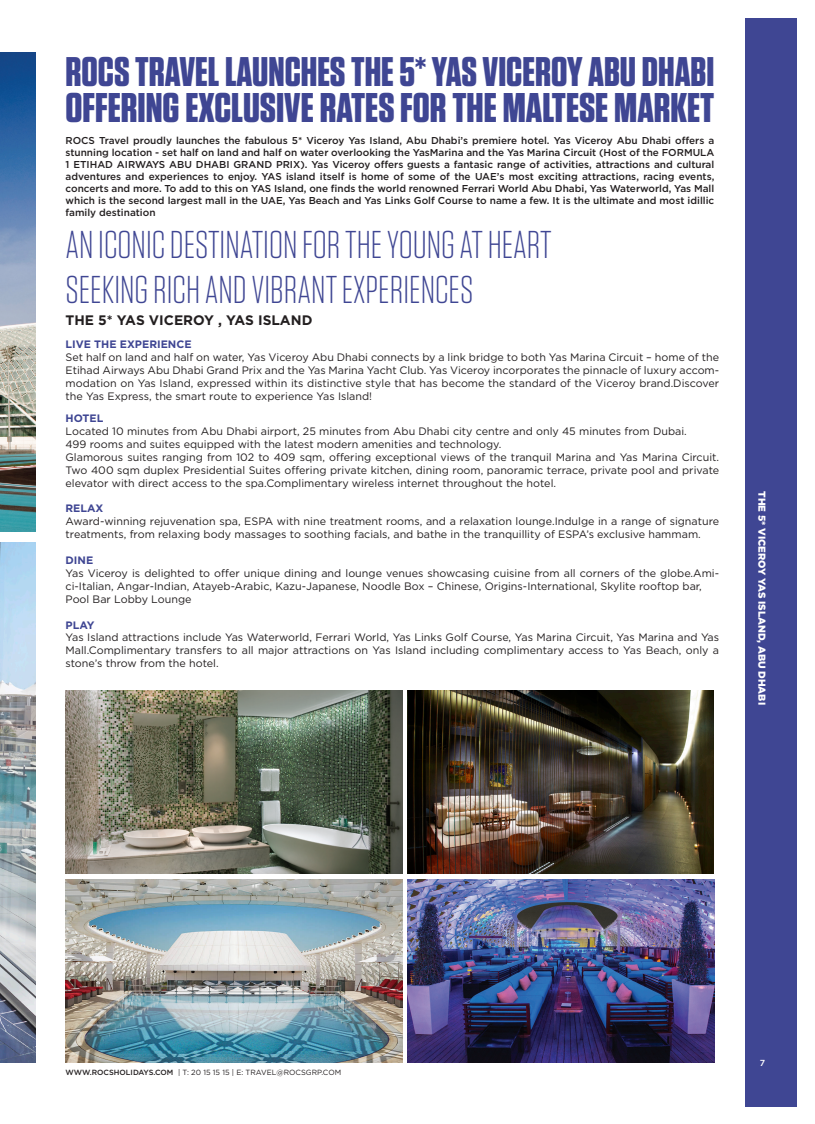
<style>
.page{position:relative;width:815px;height:1124px;background:#fff}
.page>*{position:absolute;margin:0;border:0;box-sizing:border-box;transform-origin:0 0}
.t1{font:700 41.38px "Tungsten";color:#3f4693}
.t2{font:700 41.38px "Tungsten";color:#3f4693;scale:1.04 1}
.t3{font:300 38.75px/44.6px "Tungsten";color:#3f4693}
.t4{font:700 13.75px "Gotham";color:#231f20}
.t5{font:10.75px/12.9px "Gotham";color:#231f20}
.t6{font:700 10.75px "Gotham";color:#3f4693}
.t7{font:500 10px/12px "Gotham";color:#231f20;text-align:justify}
.t8{font:900 10px "Gotham";color:#fff}
.t9{font:500 8.75px "Gotham";color:#fff}
.t10{font:7.5px "Gotham";color:#231f20}
.s1{font-weight:500}
</style>
<div class="page">
<div style="left:745px;top:18px;width:52px;height:1088px;background:#3f4693"></div>
<img style="left:0;top:53px;width:35px;height:479px">
<img style="left:0;top:542px;width:35px;height:520px">
<img style="left:66px;top:690px;width:337px;height:183px">
<img style="left:407px;top:690px;width:307px;height:183px">
<img style="left:66px;top:879px;width:337px;height:183px">
<img style="left:407px;top:879px;width:307px;height:183px">
<h1 class="t1" style="left:66px;top:49px;width:650px">ROCS TRAVEL LAUNCHES THE 5* YAS VICEROY ABU DHABI</h1>
<h1 class="t2" style="left:66px;top:86px;width:625px">OFFERING EXCLUSIVE RATES FOR THE MALTESE MARKET</h1>
<p class="t7" style="left:66px;top:134px;width:650px">ROCS Travel proudly launches the fabulous 5* Viceroy Yas Island, Abu Dhabi’s premiere hotel. Yas Viceroy Abu Dhabi offers a stunning location - set half on land and half on water overlooking the YasMarina and the Yas Marina Circuit (Host of the FORMULA 1 ETIHAD AIRWAYS ABU DHABI GRAND PRIX). Yas Viceroy offers guests a fantasic range of activities, attractions and cultural adventures and experiences to enjoy. YAS island itself is home of some of the UAE’s most exciting attractions, racing events, concerts and more. To add to this on YAS Island, one finds the world renowned Ferrari World Abu Dhabi, Yas Waterworld, Yas Mall which is the second largest mall in the UAE, Yas Beach and Yas Links Golf Course to name a few. It is the ultimate and most idillic family destination</p>
<h2 class="t3" style="left:66px;top:223px;width:488px">AN ICONIC DESTINATION FOR THE YOUNG AT HEART<br>SEEKING RICH AND VIBRANT EXPERIENCES</h2>
<p class="t4" style="left:66px;top:311px;width:248px">THE 5* YAS VICEROY , YAS ISLAND</p>
<p class="t6" style="left:66px;top:337px;width:128px">LIVE THE EXPERIENCE</p>
<p class="t5" style="left:66px;top:350px;width:655px;text-align:justify">Set half on land and half on water, Yas Viceroy Abu Dhabi connects by a link bridge to both Yas Marina Circuit – home of the Etihad Airways Abu Dhabi Grand Prix and the Yas Marina Yacht Club. Yas Viceroy incorporates the pinnacle of luxury accom&shy;modation on Yas Island, expressed within its distinctive style that has become the standard of the Viceroy brand.Discover the Yas Express, the smart route to experience Yas Island!</p>
<p class="t6" style="left:66px;top:411px;width:39px">HOTEL</p>
<p class="t5" style="left:66px;top:424px;width:655px">Located 10 minutes from Abu Dhabi airport, 25 minutes from Abu Dhabi city centre and only 45 minutes from Dubai.<br>499 rooms and suites equipped with the latest modern amenities and technology.<br>Glamorous suites ranging from 102 to 409 sqm, offering exceptional views of the tranquil Marina and Yas Marina Circuit.<br>Two 400 sqm duplex Presidential Suites offering private kitchen, dining room, panoramic terrace, private pool and private elevator with direct access to the spa.Complimentary wireless internet throughout the hotel.</p>
<p class="t6" style="left:66px;top:501px;width:39px">RELAX</p>
<p class="t5" style="left:66px;top:514px;width:655px">Award-winning rejuvenation spa, ESPA with nine treatment rooms, and a relaxation lounge.Indulge in a range of signature treatments, from relaxing body massages to soothing facials, and bathe in the tranquillity of ESPA’s exclusive hammam.</p>
<p class="t6" style="left:66px;top:553px;width:29px">DINE</p>
<p class="t5" style="left:66px;top:566px;width:655px">Yas Viceroy is delighted to offer unique dining and lounge venues showcasing cuisine from all corners of the globe.Ami&shy;ci-Italian, Angar-Indian, Atayeb-Arabic, Kazu-Japanese, Noodle Box – Chinese, Origins-International, Skylite rooftop bar,<br>Pool Bar Lobby Lounge</p>
<p class="t6" style="left:66px;top:617px;width:30px">PLAY</p>
<p class="t5" style="left:66px;top:631px;width:655px;text-align:justify">Yas Island attractions include Yas Waterworld, Ferrari World, Yas Links Golf Course, Yas Marina Circuit, Yas Marina and Yas Mall.Complimentary transfers to all major attractions on Yas Island including complimentary access to Yas Beach, only a stone’s throw from the hotel.</p>
<p class="t8" style="left:769px;top:491px;width:215px;rotate:90deg">THE 5* VICEROY YAS ISLAND, ABU DHABI</p>
<p class="t10" style="left:66px;top:1067px;width:277px"><span class="s1">WWW.ROCSHOLIDAYS.COM</span> | T: 20 15 15 15 | E: TRAVEL@ROCSGRP.COM</p>
<p class="t9" style="left:760px;top:1057px;width:7px">7</p>
</div>
